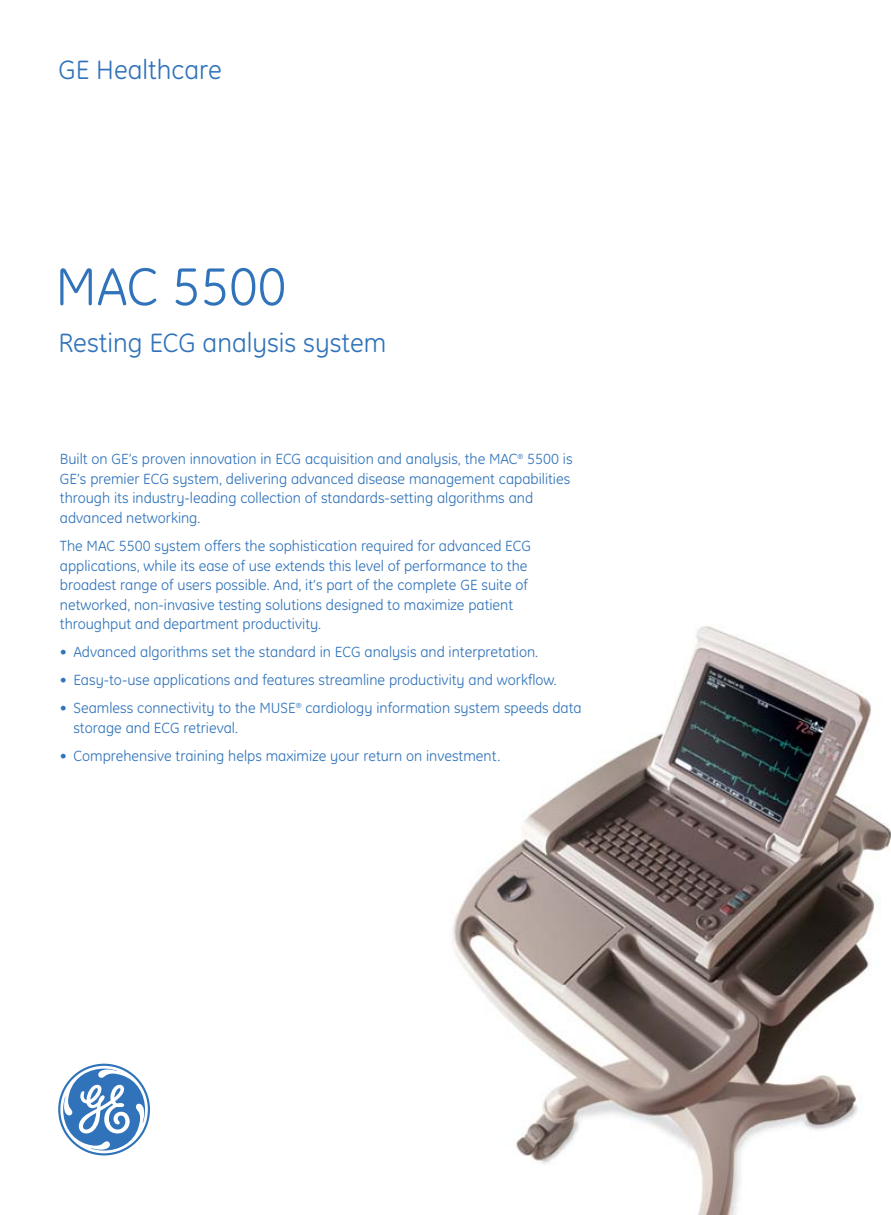
<style>
.page{position:relative;width:891px;height:1215px;background:#fff}
.page>*{position:absolute;margin:0;border:0;box-sizing:border-box;transform-origin:0 0}
.t1{font:54px "GE Inspira";color:#3073ba}
.t2{font:27px "GE Inspira";color:#3073ba}
.t3{font:15px/19.5px "GE Inspira";color:#3073ba}
</style>
<div class="page">
<img style="left:452px;top:626px;width:439px;height:589px">
<svg style="left:58px;top:1064px;width:92px;height:91px"></svg>
<h2 class="t2" style="left:58px;top:60px;width:165px">GE Healthcare</h2>
<h1 class="t1" style="left:55px;top:267px;width:232px">MAC 5500</h1>
<h2 class="t2" style="left:58px;top:333px;width:329px">Resting ECG analysis system</h2>
<p class="t3" style="left:60px;top:451px;width:514px">Built on GE’s proven innovation in ECG acquisition and analysis, the MAC<sup>®</sup> 5500 is GE’s premier ECG system, delivering advanced disease management capabilities through its industry-leading collection of standards-setting algorithms and advanced networking.</p>
<p class="t3" style="left:60px;top:538px;width:473px">The MAC 5500 system offers the sophistication required for advanced ECG applications, while its ease of use extends this level of performance to the broadest range of users possible. And, it’s part of the complete GE suite of networked, non-invasive testing solutions designed to maximize patient throughput and department productivity.</p>
<p class="t3" style="left:60px;top:644px;width:480px">• Advanced algorithms set the standard in ECG analysis and interpretation.</p>
<p class="t3" style="left:60px;top:672px;width:498px">• Easy-to-use applications and features streamline productivity and workflow.</p>
<p class="t3" style="left:73px;top:700px;width:510px;text-indent:-14px">• Seamless connectivity to the MUSE<sup>®</sup> cardiology information system speeds data storage and ECG retrieval.</p>
<p class="t3" style="left:60px;top:748px;width:442px">• Comprehensive training helps maximize your return on investment.</p>
</div>
